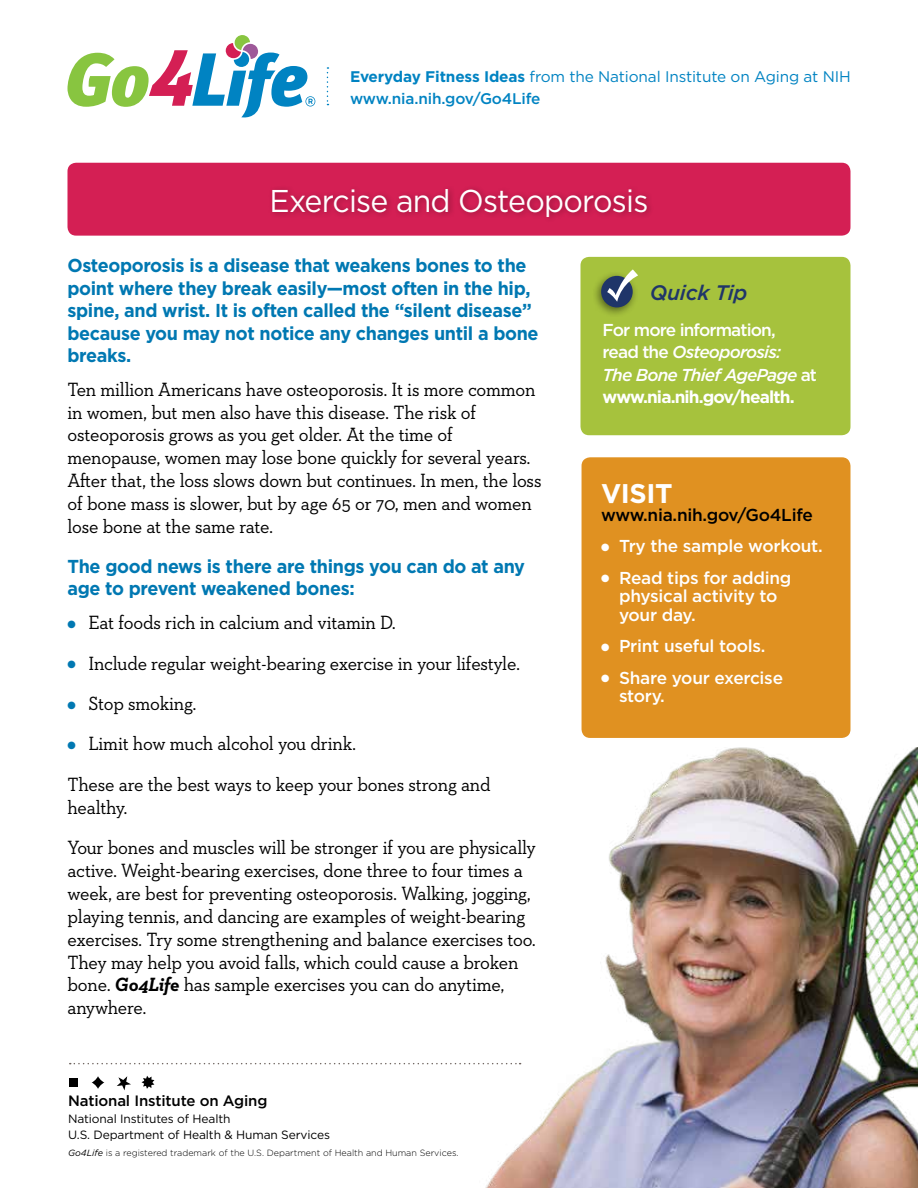
<style>
.page{position:relative;width:918px;height:1188px;background:#fff}
.page>*{position:absolute;margin:0;border:0;box-sizing:border-box;transform-origin:0 0}
.t1{font:31.5px "Gotham";letter-spacing:-.025em;color:#fff;scale:.96 1}
.t2{font:700 27px "Gotham";color:#fff}
.t3{font:italic 500 21px "Gotham";letter-spacing:-.01em;color:#1f3569}
.t4{font:19.5px/22.8px "Neutraface Slab Text";letter-spacing:-.015em;color:#000;scale:.96 1}
.t5{font:700 18.75px/22.5px "Gotham";letter-spacing:-.02em;color:#0078b2;scale:.96 1}
.t6{font:500 17.25px/18.8px "Gotham";letter-spacing:-.015em;color:#fff}
.t7{font:italic 500 17.25px/22.5px "Gotham";letter-spacing:-.05em;color:#fff}
.t8{font:500 17.25px "Gotham";letter-spacing:-.015em;color:#000}
.t9{font:15.3px/22.5px "Gotham";letter-spacing:-.01em;color:#0083c2}
.t10{font:500 15px "Gotham";letter-spacing:-.01em;color:#000}
.t11{font:12px/16.5px "Gotham";letter-spacing:-.01em;color:#000}
.t12{font:300 9px "Gotham";color:#000}
.s1{font-weight:700}
.s2{font-weight:500}
.s3{color:#0078b2}
.s4{font-weight:700;font-style:italic}
.s5{font-weight:400;font-style:italic}
.s6{font-style:normal}
.s7{font-weight:700;font-style:normal}
</style>
<div class="page">
<img style="left:385px;top:748px;width:533px;height:440px">
<svg style="left:67px;top:35px;width:248px;height:82px"></svg>
<svg style="left:327px;top:67px;width:1px;height:38px"></svg>
<div style="left:580px;top:257px;width:271px;height:178px;background:#a6c23d;border-radius:9px"></div>
<div style="left:592px;top:271px;width:47px;height:47px;background:#000;opacity:.5"></div>
<div style="left:601px;top:276px;width:32px;height:31px;background:#1f3569;border-radius:50%"></div>
<svg style="left:607px;top:269px;width:31px;height:33px"></svg>
<div style="left:582px;top:457px;width:268px;height:281px;background:#e09121;border-radius:9px"></div>
<div style="left:67px;top:163px;width:783px;height:73px;background:#d41f54;border-radius:9px"></div>
<div style="left:268px;top:185px;width:386px;height:39px;background:#000;opacity:.3"></div>
<svg style="left:142px;top:1076px;width:12px;height:13px"></svg>
<div style="left:69px;top:1079px;width:8px;height:8px;background:#000"></div>
<svg style="left:92px;top:1076px;width:12px;height:13px"></svg>
<svg style="left:117px;top:1076px;width:14px;height:14px"></svg>
<svg style="left:70px;top:1063px;width:451px;height:1px"></svg>
<p class="t9" style="left:350px;top:65px;width:502px"><span class="s1">Everyday Fitness Ideas</span> from the National Institute on Aging at NIH <span class="s2">www.nia.nih.gov/Go4Life</span></p>
<h1 class="t1" style="left:270px;top:183px;width:396px">Exercise and Osteoporosis</h1>
<h2 class="t5" style="left:68px;top:254px;width:492px">Osteoporosis is a disease that weakens bones to the point where they break easily—most often in the hip, spine, and wrist. It is often called the “silent disease” because you may not notice any changes until a bone breaks.</h2>
<p class="t4" style="left:68px;top:377px;width:495px">Ten million Americans have osteoporosis. It is more common in women, but men also have this disease. The risk of osteoporosis grows as you get older. At the time of menopause, women may lose bone quickly for several years.<br>After that, the loss slows down but continues. In men, the loss of bone mass is slower, but by age 65 or 70, men and women lose bone at the same rate.</p>
<h2 class="t5" style="left:68px;top:555px;width:478px">The good news is there are things you can do at any age to prevent weakened bones:</h2>
<p class="t4" style="left:68px;top:611px;width:344px"><span class="s3">●</span> Eat foods rich in calcium and vitamin D.</p>
<p class="t4" style="left:68px;top:651px;width:473px"><span class="s3">●</span> Include regular weight-bearing exercise in your lifestyle.</p>
<p class="t4" style="left:68px;top:692px;width:136px"><span class="s3">●</span> Stop smoking.</p>
<p class="t4" style="left:67px;top:723px;width:442px;line-height:40.3px"><span class="s3">●</span> Limit how much alcohol you drink.<br>These are the best ways to keep your bones strong and</p>
<p class="t4" style="left:67px;top:787px;width:489px;line-height:40.3px">healthy.<br>Your bones and muscles will be stronger if you are physically</p>
<p class="t4" style="left:67px;top:859px;width:490px">active. Weight-bearing exercises, done three to four times a week, are best for preventing osteoporosis. Walking, jogging, playing tennis, and dancing are examples of weight-bearing exercises. Try some strengthening and balance exercises too.<br>They may help you avoid falls, which could cause a broken bone. <span class="s4">Go4Life</span> has sample exercises you can do anytime, anywhere.</p>
<p class="t10" style="left:68px;top:1092px;width:201px">National Institute on Aging</p>
<p class="t11" style="left:68px;top:1110px;width:263px">National Institutes of Health<br>U.S. Department of Health &amp; Human Services</p>
<p class="t12" style="left:68px;top:1147px;width:392px"><span class="s5">Go4Life</span> is a registered trademark of the U.S. Department of Health and Human Services.</p>
<h2 class="t3" style="left:650px;top:280px;width:99px">Quick Tip</h2>
<p class="t7" style="left:603px;top:318px;width:216px"><span class="s6">For more information,<br>read the</span> Osteoporosis:<br>The Bone Thief AgePage <span class="s6">at </span><span class="s7">www.nia.nih.gov/health.</span></p>
<h2 class="t2" style="left:601px;top:478px;width:73px">VIsIT</h2>
<h2 class="t8" style="left:601px;top:505px;width:213px">www.nia.nih.gov/Go4Life</h2>
<p class="t6" style="left:601px;top:536px;width:223px">● Try the sample workout.</p>
<p class="t6" style="left:619px;top:568px;width:174px;text-indent:-18px">● Read tips for adding physical activity to your day.</p>
<p class="t6" style="left:601px;top:636px;width:166px">● Print useful tools.</p>
<p class="t6" style="left:619px;top:668px;width:166px;text-indent:-18px">● Share your exercise story.</p>
</div>
